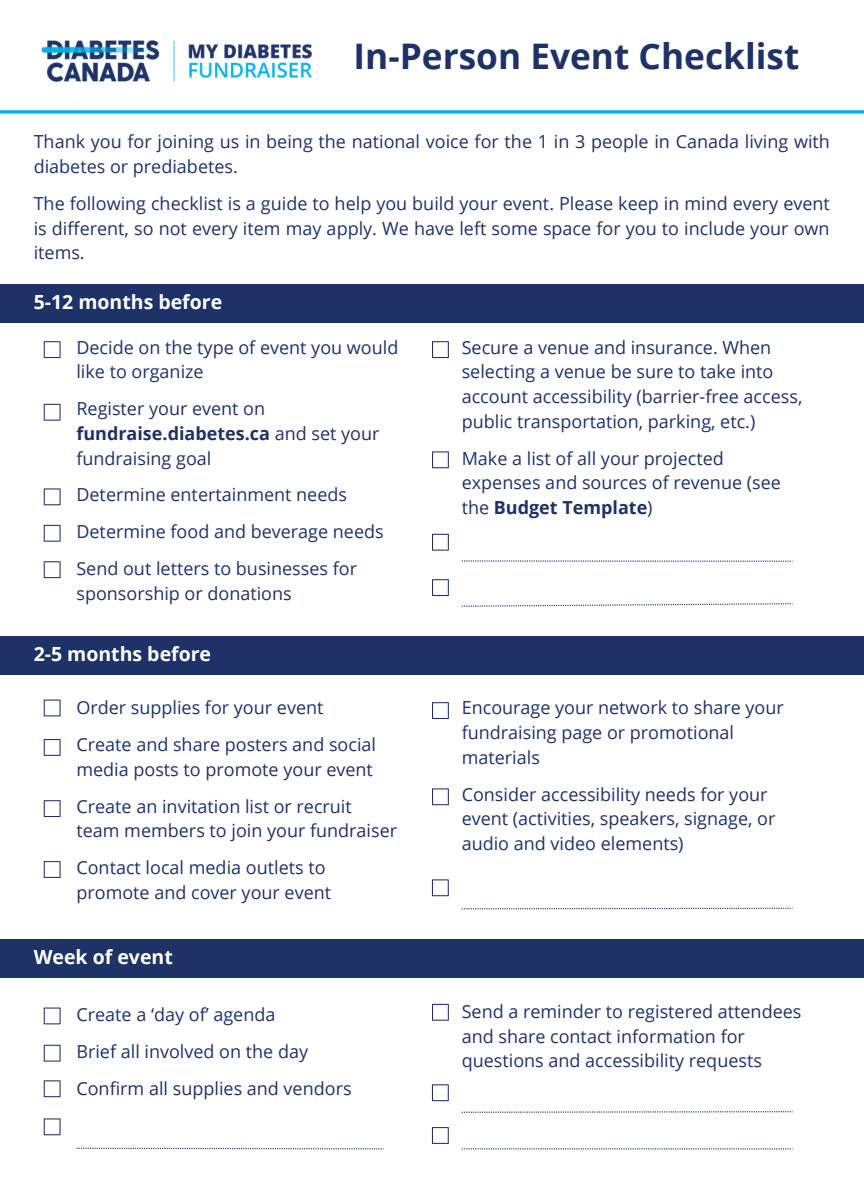
<style>
.page{position:relative;width:864px;height:1188px;background:#fff}
.page>*{position:absolute;margin:0;border:0;box-sizing:border-box;transform-origin:0 0}
.t1{font:700 35.25px "Open Sans";color:#1e3268}
.t2{font:700 19.5px "Open Sans";color:#fff}
.t3{font:18px/24.8px "Open Sans";color:#1e3268}
.s1{font-weight:700}
</style>
<div class="page">
<div style="left:0;top:284px;width:864px;height:38px;background:#1e3268"></div>
<svg style="left:0;top:110px;width:864px;height:4px;background:#27bded"></svg>
<svg style="left:44px;top:341px;width:17px;height:17px"></svg>
<svg style="left:462px;top:560px;width:331px;height:2px"></svg>
<svg style="left:462px;top:603px;width:330px;height:4px"></svg>
<svg style="left:44px;top:404px;width:17px;height:17px"></svg>
<svg style="left:44px;top:488px;width:17px;height:17px"></svg>
<svg style="left:44px;top:525px;width:17px;height:17px"></svg>
<svg style="left:44px;top:561px;width:17px;height:17px"></svg>
<svg style="left:432px;top:341px;width:17px;height:17px"></svg>
<svg style="left:432px;top:451px;width:17px;height:17px"></svg>
<svg style="left:432px;top:534px;width:17px;height:17px"></svg>
<svg style="left:432px;top:579px;width:17px;height:17px"></svg>
<div style="left:0;top:637px;width:864px;height:38px;background:#1e3268"></div>
<svg style="left:432px;top:788px;width:17px;height:17px"></svg>
<svg style="left:432px;top:702px;width:17px;height:17px"></svg>
<svg style="left:44px;top:700px;width:17px;height:16px"></svg>
<svg style="left:44px;top:739px;width:17px;height:17px"></svg>
<svg style="left:44px;top:800px;width:17px;height:17px"></svg>
<svg style="left:44px;top:861px;width:17px;height:17px"></svg>
<svg style="left:432px;top:879px;width:17px;height:17px"></svg>
<div style="left:0;top:940px;width:864px;height:38px;background:#1e3268"></div>
<svg style="left:44px;top:1008px;width:17px;height:16px"></svg>
<svg style="left:44px;top:1045px;width:17px;height:17px"></svg>
<svg style="left:44px;top:1080px;width:17px;height:17px"></svg>
<svg style="left:44px;top:1118px;width:17px;height:17px"></svg>
<svg style="left:76px;top:1148px;width:308px;height:1px"></svg>
<svg style="left:462px;top:1111px;width:331px;height:2px"></svg>
<svg style="left:432px;top:1004px;width:17px;height:17px"></svg>
<svg style="left:432px;top:1084px;width:17px;height:17px"></svg>
<svg style="left:462px;top:1148px;width:329px;height:1px"></svg>
<svg style="left:432px;top:1127px;width:17px;height:17px"></svg>
<svg style="left:462px;top:908px;width:330px;height:1px"></svg>
<img style="left:41px;top:40px;width:271px;height:42px">
<p class="t1" style="left:354px;top:31px;width:447px">In-Person Event Checklist</p>
<p class="t3" style="left:34px;top:129px;width:798px">Thank you for joining us in being the national voice for the 1 in 3 people in Canada living with diabetes or prediabetes.</p>
<p class="t3" style="left:34px;top:191px;width:798px;text-align:justify">The following checklist is a guide to help you build your event. Please keep in mind every event is different, so not every item may apply. We have left some space for you to include your own items.</p>
<p class="t2" style="left:34px;top:288px;width:190px">5-12 months before</p>
<p class="t3" style="left:76px;top:334px;width:323px">Decide on the type of event you would like to organize</p>
<p class="t3" style="left:76px;top:396px;width:305px">Register your event on <span class="s1">fundraise.diabetes.ca</span> and set your fundraising goal</p>
<p class="t3" style="left:76px;top:482px;width:272px">Determine entertainment needs</p>
<p class="t3" style="left:76px;top:519px;width:309px">Determine food and beverage needs</p>
<p class="t3" style="left:76px;top:555px;width:282px">Send out letters to businesses for sponsorship or donations</p>
<p class="t2" style="left:34px;top:640px;width:179px">2-5 months before</p>
<p class="t3" style="left:76px;top:695px;width:249px">Order supplies for your event</p>
<p class="t3" style="left:76px;top:732px;width:301px">Create and share posters and social media posts to promote your event</p>
<p class="t3" style="left:76px;top:793px;width:322px">Create an invitation list or recruit team members to join your fundraiser</p>
<p class="t3" style="left:76px;top:855px;width:256px">Contact local media outlets to promote and cover your event</p>
<p class="t2" style="left:34px;top:943px;width:141px">Week of event</p>
<p class="t3" style="left:76px;top:1002px;width:201px">Create a ‘day of’ agenda</p>
<p class="t3" style="left:76px;top:1038px;width:233px">Brief all involved on the day</p>
<p class="t3" style="left:76px;top:1075px;width:277px">Confirm all supplies and vendors</p>
<p class="t3" style="left:462px;top:334px;width:342px">Secure a venue and insurance. When selecting a venue be sure to take into account accessibility (barrier-free access, public transportation, parking, etc.)</p>
<p class="t3" style="left:462px;top:445px;width:321px">Make a list of all your projected expenses and sources of revenue (see the <span class="s1">Budget Template</span>)</p>
<p class="t3" style="left:462px;top:695px;width:324px">Encourage your network to share your fundraising page or promotional materials</p>
<p class="t3" style="left:462px;top:781px;width:315px">Consider accessibility needs for your event (activities, speakers, signage, or audio and video elements)</p>
<p class="t3" style="left:462px;top:998px;width:341px">Send a reminder to registered attendees and share contact information for questions and accessibility requests</p>
</div>
